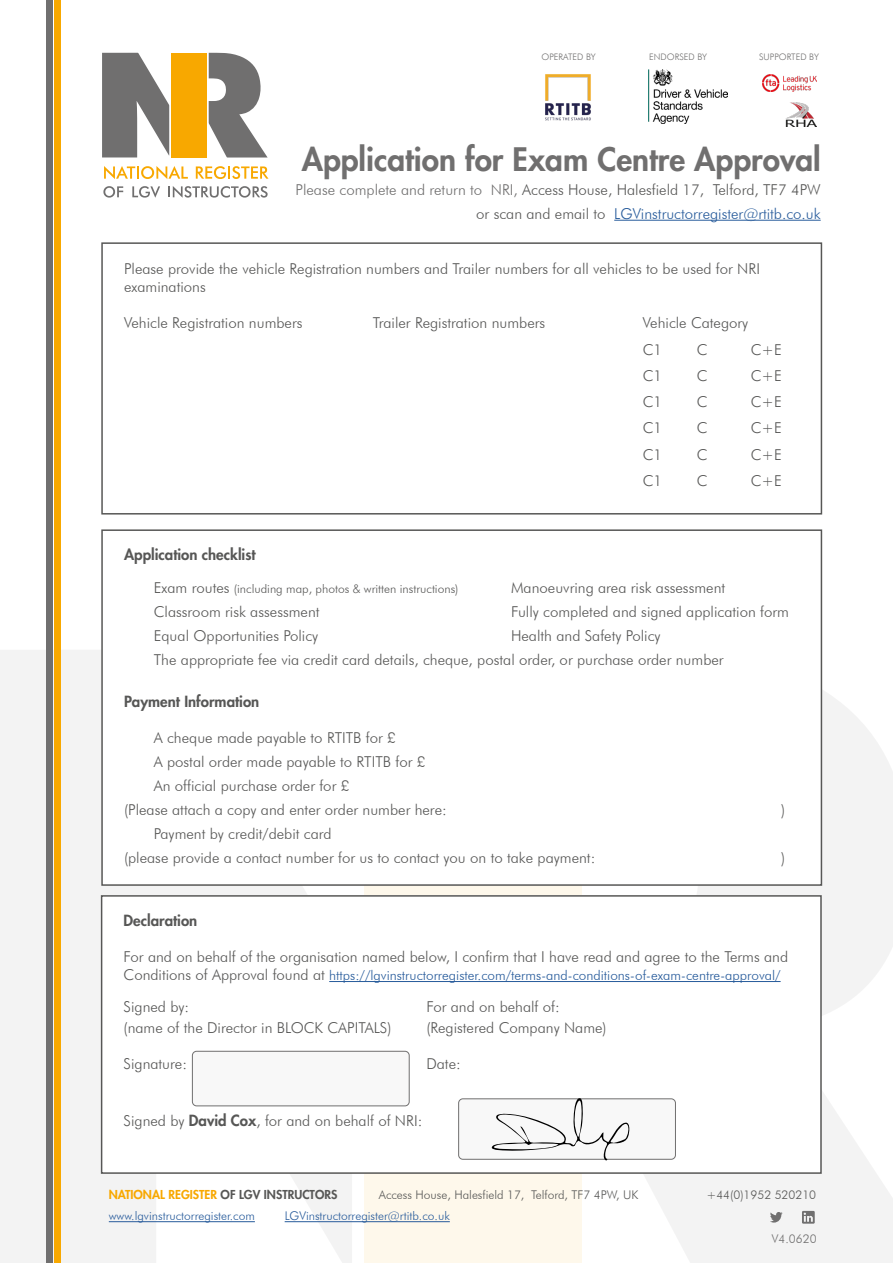
<style>
.page{position:relative;width:893px;height:1263px;background:#fff}
.page>*{position:absolute;margin:0;border:0;box-sizing:border-box;transform-origin:0 0}
.t1{font:800 31.5px "Futura Std";color:#706f6f}
.t2{font:300 15px/24px "Futura BT";color:#575756}
.t3{font:800 15px "Futura Std";color:#575756}
.t4{font:300 13.5px "Futura BT";color:#275b9b}
.t5{font:300 12px "Futura BT";color:#575756}
.t6{font:300 12px "Futura BT";color:#275b9b}
.t7{font:800 12px "Futura Std";color:#f8a800}
.t8{font:300 12px "Futura BT";color:#706f6f}
.t9{font:300 9px "Futura BT";color:#706f6f}
.s1{color:#706f6f}
.s2{color:#275b9b}
.s3{font-size:15px}
.s4{font-size:15px;color:#575756}
.s5{font-family:"Futura Std";font-weight:800}
.s6{color:#575756}
</style>
<div class="page">
<svg style="left:0;top:650px;width:352px;height:613px;fill:#f3f3f3"></svg>
<svg style="left:644px;top:649px;width:249px;height:614px;fill:#f3f3f3"></svg>
<div style="left:364px;top:650px;width:218px;height:613px;background:#fef8eb"></div>
<svg style="left:104px;top:166px;width:84px;height:13px"></svg>
<svg style="left:196px;top:166px;width:72px;height:13px"></svg>
<svg style="left:103px;top:186px;width:20px;height:12px"></svg>
<svg style="left:132px;top:186px;width:28px;height:12px"></svg>
<svg style="left:168px;top:186px;width:100px;height:12px"></svg>
<svg style="left:102px;top:53px;width:67px;height:104px"></svg>
<svg style="left:209px;top:53px;width:59px;height:105px"></svg>
<div style="left:171px;top:53px;width:36px;height:104px;background:#f8a800"></div>
<div style="left:46px;top:0;width:7px;height:1263px;background:#706f6f"></div>
<div style="left:54px;top:0;width:7px;height:1263px;background:#f8a800"></div>
<img style="left:648px;top:70px;width:80px;height:54px">
<img style="left:763px;top:75px;width:53px;height:17px">
<img style="left:785px;top:103px;width:31px;height:23px">
<img style="left:545px;top:74px;width:46px;height:47px">
<hr style="left:614px;top:220px;width:207px;height:1px;background:#275b9b">
<hr style="left:109px;top:1221px;width:146px;height:1px;background:#275b9b">
<hr style="left:285px;top:1221px;width:165px;height:1px;background:#275b9b">
<svg style="left:770px;top:1212px;width:13px;height:10px"></svg>
<svg style="left:802px;top:1211px;width:13px;height:13px"></svg>
<div style="left:101px;top:242px;width:721px;height:272px;border:2px solid #575756"></div>
<div style="left:102px;top:530px;width:719px;height:355px;background:#fff"></div>
<div style="left:101px;top:529px;width:721px;height:357px;border:2px solid #575756"></div>
<div style="left:102px;top:896px;width:719px;height:277px;background:#fff"></div>
<hr style="left:329px;top:981px;width:452px;height:1px;background:#275b9b">
<div style="left:101px;top:895px;width:721px;height:279px;border:2px solid #575756"></div>
<div style="left:192px;top:1051px;width:217px;height:55px;background:#f8f8f8;border-radius:4px"></div>
<div style="left:192px;top:1051px;width:217px;height:55px;border:1px solid #706f6f;border-radius:4px"></div>
<div style="left:459px;top:1099px;width:216px;height:60px;background:#f8f8f8;border-radius:4px"></div>
<div style="left:458px;top:1098px;width:218px;height:61px;border:1px solid #706f6f;border-radius:4px"></div>
<svg style="left:489px;top:1098px;width:142px;height:63px"></svg>
<p class="t9" style="left:542px;top:51px;width:56px">OPERATED BY</p>
<p class="t9" style="left:649px;top:51px;width:59px">ENDORSED BY</p>
<p class="t9" style="left:759px;top:51px;width:61px">SUPPORTED BY</p>
<h1 class="t1" style="left:302px;top:139px;width:520px">Application for Exam Centre Approval</h1>
<p class="t2" style="left:295px;top:177px;width:527px;text-align:right"><span class="s1">Please complete and return to NRI,</span> Access House, Halesfield 17, Telford, TF7 4PW or scan and email to <span class="s2">LGVinstructorregister@rtitb.co.uk</span></p>
<p class="t2" style="left:124px;top:260px;width:637px;line-height:18px">Please provide the vehicle Registration numbers and Trailer numbers for all vehicles to be used for NRI examinations</p>
<p class="t2" style="left:124px;top:311px;width:180px">Vehicle Registration numbers</p>
<p class="t2" style="left:373px;top:311px;width:174px">Trailer Registration numbers</p>
<p class="t2" style="left:643px;top:310px;width:107px;line-height:26.2px">Vehicle Category<br>C1</p>
<p class="t2" style="left:697px;top:337px;width:12px">C</p>
<p class="t2" style="left:751px;top:337px;width:32px">C+E</p>
<p class="t2" style="left:643px;top:363px;width:21px">C1</p>
<p class="t2" style="left:697px;top:363px;width:12px">C</p>
<p class="t2" style="left:751px;top:363px;width:32px">C+E</p>
<p class="t2" style="left:643px;top:390px;width:21px">C1</p>
<p class="t2" style="left:697px;top:390px;width:12px">C</p>
<p class="t2" style="left:751px;top:390px;width:32px">C+E</p>
<p class="t2" style="left:643px;top:416px;width:21px">C1</p>
<p class="t2" style="left:697px;top:416px;width:12px">C</p>
<p class="t2" style="left:751px;top:416px;width:32px">C+E</p>
<p class="t2" style="left:643px;top:442px;width:21px">C1</p>
<p class="t2" style="left:697px;top:442px;width:12px">C</p>
<p class="t2" style="left:751px;top:442px;width:32px">C+E</p>
<p class="t2" style="left:643px;top:468px;width:21px">C1</p>
<p class="t2" style="left:697px;top:468px;width:12px">C</p>
<p class="t2" style="left:751px;top:468px;width:32px">C+E</p>
<p class="t3" style="left:124px;top:545px;width:133px">Application checklist</p>
<p class="t5" style="left:154px;top:581px;width:306px"><span class="s3">Exam routes</span> (including map, photos &amp; written instructions)</p>
<p class="t2" style="left:511px;top:575px;width:216px">Manoeuvring area risk assessment</p>
<p class="t2" style="left:154px;top:599px;width:167px">Classroom risk assessment</p>
<p class="t2" style="left:511px;top:599px;width:279px">Fully completed and signed application form</p>
<p class="t2" style="left:154px;top:623px;width:166px">Equal Opportunities Policy</p>
<p class="t2" style="left:154px;top:623px;width:571px;text-indent:357px">Health and Safety Policy<br>The appropriate fee via credit card details, cheque, postal order, or purchase order number</p>
<p class="t3" style="left:124px;top:692px;width:137px">Payment Information</p>
<p class="t2" style="left:154px;top:725px;width:243px">A cheque made payable to RTITB for £</p>
<p class="t2" style="left:154px;top:749px;width:273px">A postal order made payable to RTITB for £</p>
<p class="t2" style="left:154px;top:773px;width:197px">An official purchase order for £</p>
<p class="t2" style="left:124px;top:797px;width:324px">(Please attach a copy and enter order number here:</p>
<p class="t2" style="left:781px;top:797px;width:6px">)</p>
<p class="t2" style="left:124px;top:821px;width:473px;text-indent:30px">Payment by credit/debit card<br>(please provide a contact number for us to contact you on to take payment:</p>
<p class="t2" style="left:781px;top:845px;width:6px">)</p>
<p class="t3" style="left:124px;top:911px;width:75px">Declaration</p>
<p class="t2" style="left:124px;top:944px;width:666px">For and on behalf of the organisation named below, I confirm that I have read and agree to the Terms and</p>
<p class="t4" style="left:124px;top:967px;width:658px"><span class="s4">Conditions of Approval found at</span> https://lgvinstructorregister.com/terms-and-conditions-of-exam-centre-approval/</p>
<p class="t2" style="left:124px;top:994px;width:67px">Signed by:</p>
<p class="t2" style="left:426px;top:994px;width:135px">For and on behalf of:</p>
<p class="t2" style="left:124px;top:1015px;width:269px">(name of the Director in BLOCK CAPITALS)</p>
<p class="t2" style="left:426px;top:1015px;width:182px">(Registered Company Name)</p>
<p class="t2" style="left:124px;top:1051px;width:65px">Signature:</p>
<p class="t2" style="left:426px;top:1051px;width:36px">Date:</p>
<p class="t2" style="left:124px;top:1109px;width:300px">Signed by <span class="s5">David Cox</span>, for and on behalf of NRI:</p>
<p class="t7" style="left:109px;top:1187px;width:230px">NATIONAL REGISTER <span class="s6">OF LGV INSTRUCTORS</span></p>
<p class="t5" style="left:379px;top:1188px;width:261px">Access House, Halesfield 17, Telford, TF7 4PW, UK</p>
<p class="t5" style="left:706px;top:1188px;width:111px">+44(0)1952 520210</p>
<p class="t6" style="left:109px;top:1209px;width:148px">www.lgvinstructorregister.com</p>
<p class="t6" style="left:285px;top:1209px;width:167px">LGVinstructorregister@rtitb.co.uk</p>
<p class="t8" style="left:772px;top:1231px;width:46px">V4.0620</p>
</div>
